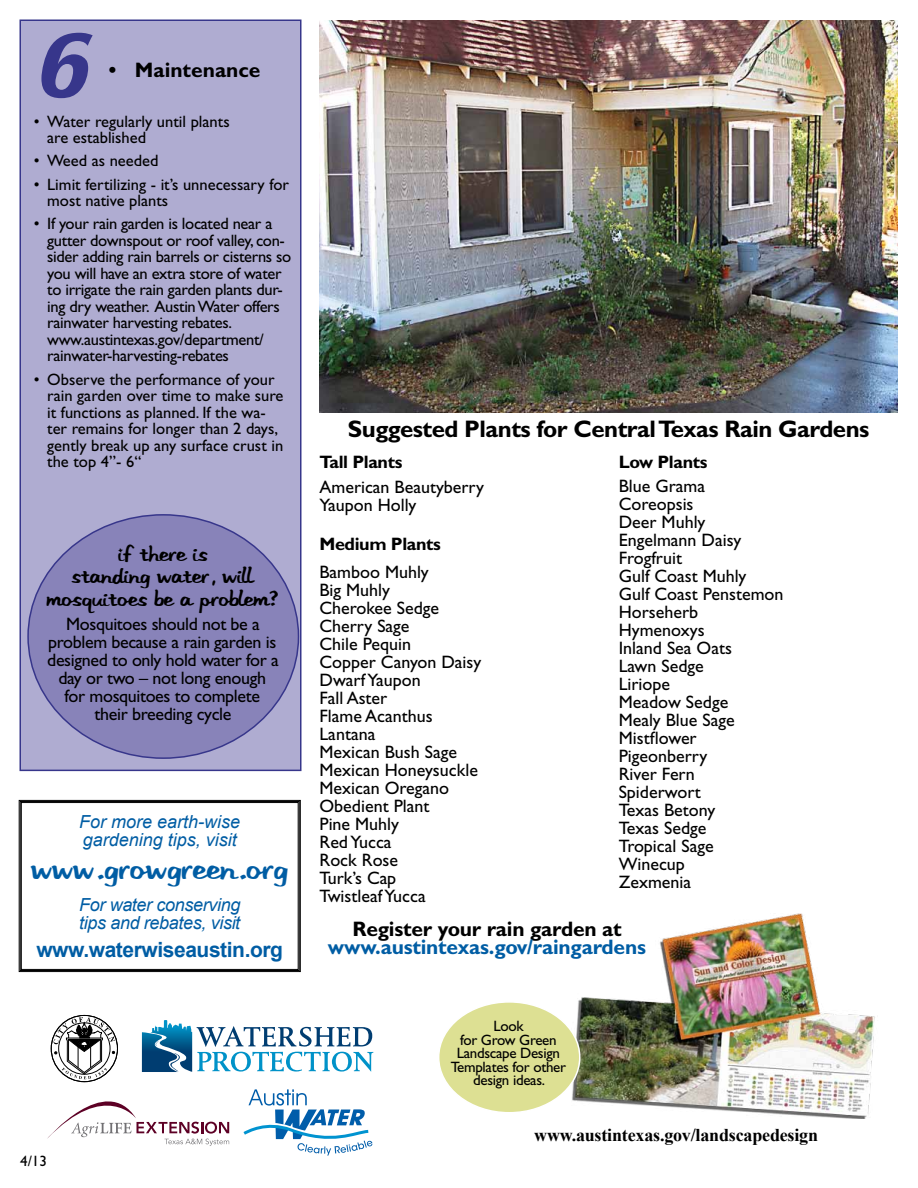
<style>
.page{position:relative;width:918px;height:1188px;background:#fff}
.page>*{position:absolute;margin:0;border:0;box-sizing:border-box;transform-origin:0 0}
.t1{font:italic 500 90px "Poppl Laudatio";color:#37368b}
.t2{font:34.5px "Stereo Hifi";color:#005da4}
.t3{font:24px/22.5px "Stereo Hifi";letter-spacing:-.01em;color:#000;text-align:center}
.t4{font:700 24px "Gill Sans";letter-spacing:-.02em;color:#000}
.t5{font:700 21px "Gill Sans";letter-spacing:-.01em;color:#000}
.t6{font:700 21px "Gill Sans";letter-spacing:-.01em;color:#005da4}
.t7{font:700 21px "Arial";letter-spacing:-.02em;color:#005da4}
.t8{font:18px/18px "Gill Sans";color:#000}
.t9{font:18px/18px "Gill Sans";letter-spacing:-.02em;color:#000;text-align:center}
.t10{font:italic 18px/18px "Arial";letter-spacing:-.02em;color:#005da4}
.t11{font:italic 18px/18px "Arial";color:#005da4}
.t12{font:700 18px "Times New Roman";letter-spacing:-.01em;color:#000}
.t13{font:700 18px "Gill Sans";letter-spacing:-.02em;color:#000}
.t14{font:16.5px/16.5px "Gill Sans";letter-spacing:-.02em;color:#000}
.t15{font:16.5px/16.5px "Gill Sans";color:#000}
.t16{font:15px/13.5px "Gill Sans";letter-spacing:-.02em;color:#000;text-align:center}
</style>
<div class="page">
<svg style="left:47px;top:1101px;width:182px;height:45px"></svg>
<svg style="left:18px;top:800px;width:283px;height:172px"></svg>
<div style="left:21px;top:802px;width:278px;height:168px;border:1px solid #000"></div>
<div style="left:20px;top:20px;width:282px;height:751px;background:#afacd1;border:2px solid #37368b"></div>
<div style="left:28px;top:515px;width:270px;height:243px;background:#8883b9;border-radius:50%"></div>
<div style="left:51px;top:1015px;width:67px;height:67px;border:1px solid #000;border-radius:50%"></div>
<svg style="left:53px;top:1017px;width:62px;height:62px"></svg>
<img style="left:320px;top:20px;width:578px;height:393px">
<img style="left:572px;top:913px;width:303px;height:206px">
<div style="left:439px;top:1002px;width:141px;height:111px;background:#dde093;border-radius:50%"></div>
<div style="left:438px;top:1001px;width:143px;height:112px;border:2px solid #fff;border-radius:50%"></div>
<svg style="left:243px;top:1089px;width:129px;height:67px"></svg>
<svg style="left:142px;top:1020px;width:231px;height:52px"></svg>
<h1 class="t1" style="left:37px;top:15px;width:56px">6</h1>
<p class="t5" style="left:109px;top:57px;width:153px">• Maintenance</p>
<p class="t15" style="left:47px;top:113px;width:184px;text-indent:-13px">• Water regularly until plants are established</p>
<p class="t15" style="left:34px;top:153px;width:126px">• Weed as needed</p>
<p class="t15" style="left:47px;top:176px;width:243px;text-indent:-13px">• Limit fertilizing - it’s unnecessary for most native plants</p>
<p class="t14" style="left:47px;top:216px;width:246px;text-indent:-13px">• If your rain garden is located near a gutter downspout or roof valley, con&shy;sider adding rain barrels or cisterns so you will have an extra store of water to irrigate the rain garden plants dur&shy;ing dry weather. Austin Water offers rainwater harvesting rebates. www.austintexas.gov/department/ rainwater-harvesting-rebates</p>
<p class="t15" style="left:47px;top:371px;width:238px;text-indent:-13px">• Observe the performance of your rain garden over time to make sure it functions as planned. If the wa&shy;ter remains for longer than 2 days, gently break up any surface crust in the top 4”- 6“</p>
<h3 class="t3" style="left:47px;top:544px;width:233px">If there is<br>standing water, will mosquitoes be a problem?</h3>
<p class="t9" style="left:47px;top:615px;width:233px">Mosquitoes should not be a problem because a rain garden is designed to only hold water for a day or two – not long enough for mosquitoes to complete their breeding cycle</p>
<p class="t11" style="left:79px;top:813px;width:163px">For more earth-wise gardening tips, visit</p>
<h2 class="t2" style="left:31px;top:851px;width:258px">www.growgreen.org</h2>
<p class="t10" style="left:79px;top:895px;width:163px">For water conserving tips and rebates, visit</p>
<p class="t7" style="left:36px;top:936px;width:248px">www.waterwiseaustin.org</p>
<p class="t16" style="left:20px;top:1154px;width:28px">4/13</p>
<h3 class="t4" style="left:348px;top:415px;width:523px">Suggested Plants for Central Texas Rain Gardens</h3>
<p class="t13" style="left:320px;top:451px;width:84px">Tall Plants</p>
<p class="t8" style="left:320px;top:478px;width:166px">American Beautyberry<br>Yaupon Holly</p>
<p class="t13" style="left:320px;top:534px;width:123px">Medium Plants</p>
<p class="t8" style="left:320px;top:563px;width:163px">Bamboo Muhly<br>Big Muhly<br>Cherokee Sedge<br>Cherry Sage<br>Chile Pequin<br>Copper Canyon Daisy<br>Dwarf Yaupon<br>Fall Aster<br>Flame Acanthus<br>Lantana<br>Mexican Bush Sage<br>Mexican Honeysuckle<br>Mexican Oregano<br>Obedient Plant<br>Pine Muhly<br>Red Yucca<br>Rock Rose<br>Turk’s Cap<br>Twistleaf Yucca</p>
<p class="t13" style="left:619px;top:451px;width:90px">Low Plants</p>
<p class="t8" style="left:619px;top:477px;width:166px">Blue Grama<br>Coreopsis<br>Deer Muhly<br>Engelmann Daisy<br>Frogfruit<br>Gulf Coast Muhly<br>Gulf Coast Penstemon<br>Horseherb<br>Hymenoxys<br>Inland Sea Oats<br>Lawn Sedge<br>Liriope<br>Meadow Sedge<br>Mealy Blue Sage<br>Mistflower<br>Pigeonberry<br>River Fern<br>Spiderwort<br>Texas Betony<br>Texas Sedge<br>Tropical Sage<br>Winecup<br>Zexmenia</p>
<p class="t5" style="left:352px;top:916px;width:271px">Register your rain garden at</p>
<p class="t6" style="left:328px;top:934px;width:320px">www.austintexas.gov/raingardens</p>
<p class="t16" style="left:451px;top:1019px;width:117px">Look<br>for Grow Green<br>Landscape Design<br>Templates for other design ideas.</p>
<p class="t12" style="left:534px;top:1122px;width:285px">www.austintexas.gov/landscapedesign</p>
</div>
